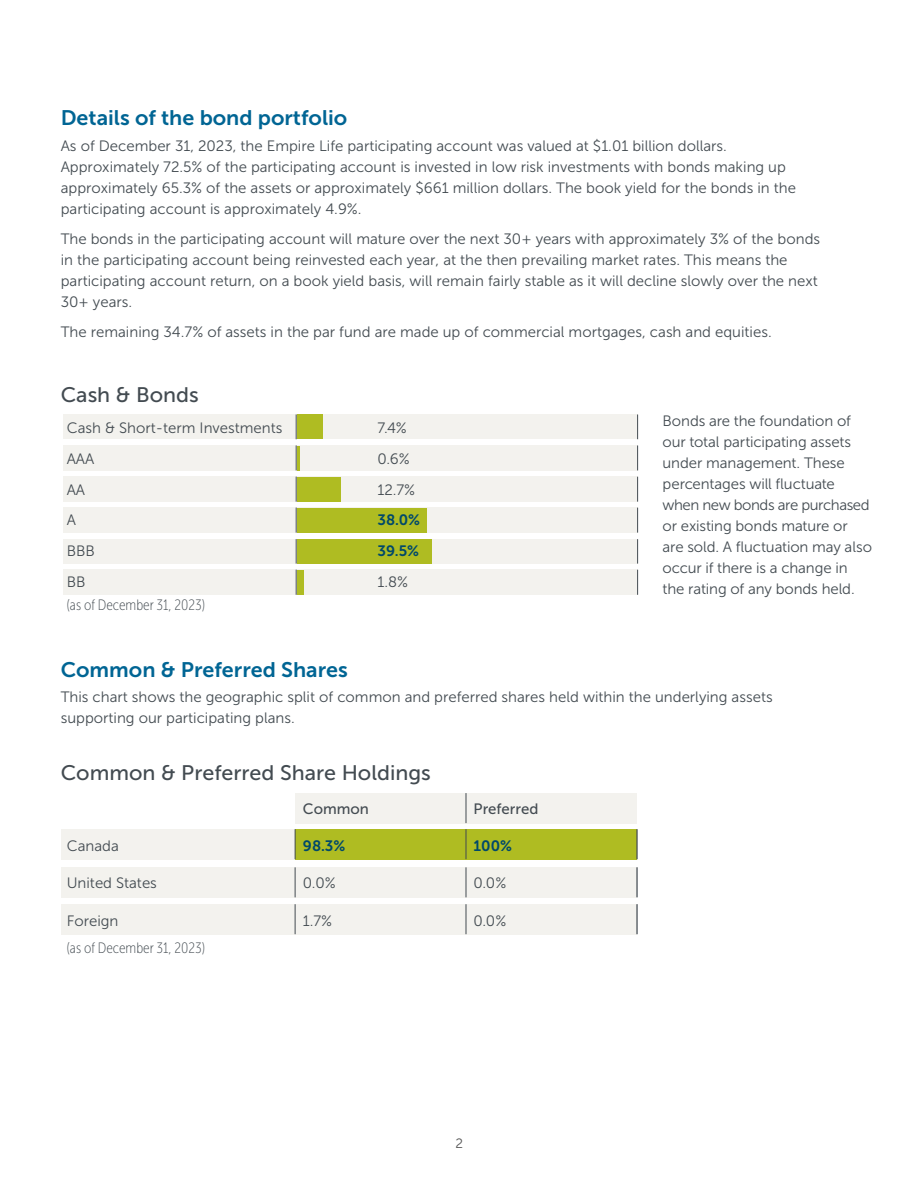
<style>
.page{position:relative;width:918px;height:1188px;background:#fff}
.page>*{position:absolute;margin:0;border:0;box-sizing:border-box;transform-origin:0 0}
.Heading_2{font:21px "Museo Sans 700";color:#006594}
.Heading_3_grey{font:21px "Museo Sans 500";color:#434b51}
.EL_-_Body_Text_-_10_14pt{font:15px/21px "Museo Sans 300";color:#434b51}
.table_categories{font:15px "Museo Sans 300";color:#434b51}
.Foot_Note_-_Museo_Condensed{font:15px "Museo Sans Cond 100";color:#434b51}
.table_categories-2{font:15px "Museo Sans 700";color:#00496a}
.table_heading_grey{font:15px "Museo Sans 500";color:#434b51}
.t1{font:13.5px "Museo Sans 300";color:#555}
</style>
<div class="page">
<div style="left:62px;top:829px;width:575px;height:30px;background:#f3f2ee"></div>
<div style="left:466px;top:829px;width:171px;height:30px;background:#afbc22"></div>
<div style="left:295px;top:793px;width:342px;height:30px;background:#f3f2ee"></div>
<div style="left:295px;top:829px;width:170px;height:30px;background:#afbc22"></div>
<div style="left:62px;top:867px;width:575px;height:30px;background:#f3f2ee"></div>
<div style="left:62px;top:904px;width:575px;height:30px;background:#f3f2ee"></div>
<hr style="left:295px;top:829px;width:1px;height:30px;background:#434b51">
<hr style="left:466px;top:829px;width:1px;height:30px;background:#434b51">
<hr style="left:466px;top:793px;width:1px;height:30px;background:#434b51">
<hr style="left:637px;top:829px;width:1px;height:30px;background:#434b51">
<hr style="left:637px;top:867px;width:1px;height:30px;background:#434b51">
<hr style="left:637px;top:904px;width:1px;height:30px;background:#434b51">
<hr style="left:295px;top:867px;width:1px;height:30px;background:#434b51">
<hr style="left:466px;top:867px;width:1px;height:30px;background:#434b51">
<hr style="left:295px;top:904px;width:1px;height:30px;background:#434b51">
<hr style="left:466px;top:904px;width:1px;height:30px;background:#434b51">
<div style="left:63px;top:570px;width:575px;height:25px;background:#f3f2ee"></div>
<svg style="left:296px;top:570px;width:1px;height:25px"></svg>
<svg style="left:637px;top:570px;width:1px;height:25px"></svg>
<div style="left:63px;top:414px;width:575px;height:25px;background:#f3f2ee"></div>
<svg style="left:296px;top:414px;width:1px;height:25px"></svg>
<svg style="left:637px;top:415px;width:1px;height:24px"></svg>
<div style="left:63px;top:445px;width:575px;height:25px;background:#f3f2ee"></div>
<svg style="left:296px;top:445px;width:1px;height:25px"></svg>
<svg style="left:637px;top:445px;width:1px;height:25px"></svg>
<div style="left:63px;top:477px;width:575px;height:25px;background:#f3f2ee"></div>
<svg style="left:296px;top:477px;width:1px;height:25px"></svg>
<svg style="left:637px;top:477px;width:1px;height:25px"></svg>
<div style="left:63px;top:508px;width:575px;height:25px;background:#f3f2ee"></div>
<svg style="left:296px;top:508px;width:1px;height:25px"></svg>
<svg style="left:637px;top:508px;width:1px;height:25px"></svg>
<div style="left:63px;top:539px;width:575px;height:25px;background:#f3f2ee"></div>
<svg style="left:296px;top:539px;width:1px;height:25px"></svg>
<svg style="left:637px;top:539px;width:1px;height:25px"></svg>
<div style="left:297px;top:415px;width:25px;height:24px;background:#afbc22"></div>
<hr style="left:297px;top:446px;width:2px;height:24px;background:#afbc22">
<div style="left:297px;top:477px;width:44px;height:25px;background:#afbc22"></div>
<div style="left:297px;top:508px;width:130px;height:25px;background:#afbc22"></div>
<div style="left:297px;top:539px;width:135px;height:25px;background:#afbc22"></div>
<div style="left:297px;top:570px;width:6px;height:25px;background:#afbc22"></div>
<h2 class="Heading_2" style="left:61px;top:106px;width:288px">Details of the bond portfolio</h2>
<p class="EL_-_Body_Text_-_10_14pt" style="left:61px;top:135px;width:737px">As of December 31, 2023, the Empire Life participating account was valued at $1.01 billion dollars.<br>Approximately 72.5% of the participating account is invested in low risk investments with bonds making up approximately 65.3% of the assets or approximately $661 million dollars. The book yield for the bonds in the participating account is approximately 4.9%.</p>
<p class="EL_-_Body_Text_-_10_14pt" style="left:61px;top:228px;width:761px">The bonds in the participating account will mature over the next 30+ years with approximately 3% of the bonds in the participating account being reinvested each year, at the then prevailing market rates. This means the participating account return, on a book yield basis, will remain fairly stable as it will decline slowly over the next 30+ years.</p>
<p class="EL_-_Body_Text_-_10_14pt" style="left:61px;top:321px;width:712px">The remaining 34.7% of assets in the par fund are made up of commercial mortgages, cash and equities.</p>
<h2 class="Heading_3_grey" style="left:61px;top:384px;width:140px">Cash &amp; Bonds</h2>
<p class="table_categories" style="left:67px;top:420px;width:217px">Cash &amp; Short-term Investments</p>
<p class="EL_-_Body_Text_-_10_14pt" style="left:378px;top:417px;width:31px">7.4%</p>
<p class="table_categories" style="left:67px;top:451px;width:29px">AAA</p>
<p class="EL_-_Body_Text_-_10_14pt" style="left:378px;top:448px;width:34px">0.6%</p>
<p class="table_categories" style="left:67px;top:481px;width:20px">AA</p>
<p class="EL_-_Body_Text_-_10_14pt" style="left:378px;top:479px;width:39px">12.7%</p>
<p class="table_categories" style="left:67px;top:512px;width:11px">A</p>
<p class="table_categories-2" style="left:378px;top:512px;width:44px">38.0%</p>
<p class="table_categories" style="left:67px;top:543px;width:30px">BBB</p>
<p class="table_categories-2" style="left:378px;top:542px;width:43px">39.5%</p>
<p class="table_categories" style="left:67px;top:574px;width:20px">BB</p>
<p class="EL_-_Body_Text_-_10_14pt" style="left:378px;top:571px;width:32px">1.8%</p>
<p class="Foot_Note_-_Museo_Condensed" style="left:67px;top:597px;width:140px">(as of December 31, 2023)</p>
<p class="EL_-_Body_Text_-_10_14pt" style="left:663px;top:410px;width:211px">Bonds are the foundation of our total participating assets under management. These percentages will fluctuate when new bonds are purchased or existing bonds mature or are sold. A fluctuation may also occur if there is a change in the rating of any bonds held.</p>
<h2 class="Heading_2" style="left:61px;top:658px;width:289px">Common &amp; Preferred Shares</h2>
<p class="EL_-_Body_Text_-_10_14pt" style="left:61px;top:686px;width:713px">This chart shows the geographic split of common and preferred shares held within the underlying assets supporting our participating plans.</p>
<h2 class="Heading_3_grey" style="left:61px;top:761px;width:372px">Common &amp; Preferred Share Holdings</h2>
<p class="table_heading_grey" style="left:303px;top:801px;width:68px">Common</p>
<p class="table_heading_grey" style="left:474px;top:801px;width:66px">Preferred</p>
<p class="table_categories" style="left:67px;top:838px;width:54px">Canada</p>
<p class="table_categories-2" style="left:303px;top:837px;width:44px">98.3%</p>
<p class="table_categories-2" style="left:474px;top:837px;width:40px">100%</p>
<p class="table_categories" style="left:67px;top:875px;width:92px">United States</p>
<p class="table_categories" style="left:303px;top:875px;width:34px">0.0%</p>
<p class="table_categories" style="left:474px;top:875px;width:34px">0.0%</p>
<p class="table_categories" style="left:67px;top:913px;width:53px">Foreign</p>
<p class="table_categories" style="left:303px;top:913px;width:31px">1.7%</p>
<p class="table_categories" style="left:474px;top:913px;width:34px">0.0%</p>
<p class="Foot_Note_-_Museo_Condensed" style="left:67px;top:939px;width:140px">(as of December 31, 2023)</p>
<p class="t1" style="left:456px;top:1137px;width:9px">2</p>
</div>
